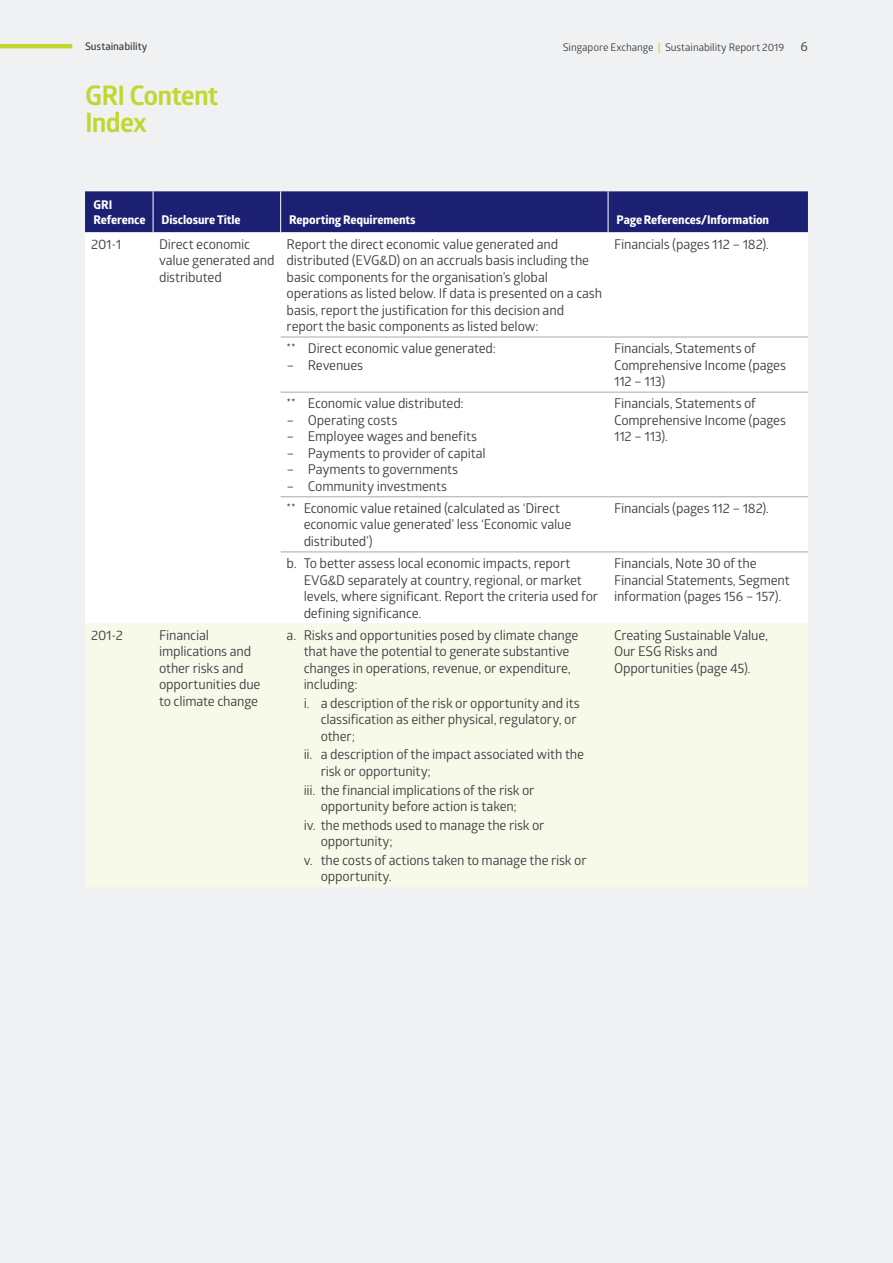
<style>
.page{position:relative;width:893px;height:1263px;background:#f0f1f2}
.page>*{position:absolute;margin:0;border:0;box-sizing:border-box;transform-origin:0 0}
.Section_Title__cont{font:700 27px "Glober";letter-spacing:-.035em;color:#c1d72f}
.TB_body{font:13.5px/16.5px "Glober";letter-spacing:-.015em;color:#3e3e3f}
.TB_body_indent_1{font:13.5px/16.5px "Glober";letter-spacing:-.015em;color:#3e3e3f}
.TB_body_indent_2{font:13.5px/16.5px "Glober";letter-spacing:-.015em;color:#3e3e3f}
.TB_top_hdr_1{font:700 12px/15px "Globerx";letter-spacing:-.01em;color:#fff}
.t1{font:10.5px "Glober";letter-spacing:-.005em;color:#3e3e3f}
.t2{font:600 10.5px "Glober";letter-spacing:-.005em;color:#3e3e3f}
.s1{font-weight:600;color:#c6da43}
.s2{font-size:13.5px}
</style>
<div class="page">
<div style="left:85px;top:191px;width:723px;height:41px;background:#1c2072"></div>
<div style="left:85px;top:232px;width:723px;height:391px;background:#fff"></div>
<hr style="left:281px;top:337px;width:327px;height:1px;background:#a8a9ad">
<hr style="left:608px;top:337px;width:200px;height:1px;background:#a8a9ad">
<hr style="left:281px;top:392px;width:327px;height:1px;background:#a8a9ad">
<hr style="left:608px;top:392px;width:200px;height:1px;background:#a8a9ad">
<hr style="left:281px;top:496px;width:327px;height:1px;background:#a8a9ad">
<hr style="left:608px;top:496px;width:200px;height:1px;background:#a8a9ad">
<hr style="left:281px;top:551px;width:327px;height:1px;background:#a8a9ad">
<hr style="left:608px;top:551px;width:200px;height:1px;background:#a8a9ad">
<hr style="left:153px;top:191px;width:1px;height:41px;background:#fff">
<hr style="left:280px;top:191px;width:1px;height:41px;background:#fff">
<hr style="left:608px;top:191px;width:1px;height:41px;background:#fff">
<hr style="left:0;top:44px;width:72px;height:4px;background:#c1d72f">
<p class="t2" style="left:85px;top:39px;width:64px">Sustainability</p>
<p class="t1" style="left:563px;top:40px;width:247px">Singapore Exchange <span class="s1">|</span> Sustainability Report 2019 <span class="s2">6</span></p>
<p class="Section_Title__cont" style="left:85px;top:77px;width:135px">GRI Content</p>
<p class="Section_Title__cont" style="left:85px;top:104px;width:63px">Index</p>
<p class="TB_top_hdr_1" style="left:94px;top:197px;width:53px">GRI<br>Reference</p>
<p class="TB_top_hdr_1" style="left:162px;top:212px;width:80px">Disclosure Title</p>
<p class="TB_top_hdr_1" style="left:289px;top:212px;width:128px">Reporting Requirements</p>
<p class="TB_top_hdr_1" style="left:617px;top:212px;width:154px">Page References/Information</p>
<p class="TB_body" style="left:91px;top:235px;width:32px">201-1</p>
<p class="TB_body" style="left:159px;top:235px;width:117px">Direct economic value generated and distributed</p>
<p class="TB_body" style="left:287px;top:235px;width:317px">Report the direct economic value generated and distributed (EVG&amp;D) on an accruals basis including the basic components for the organisation’s global operations as listed below. If data is presented on a cash basis, report the justification for this decision and report the basic components as listed below:</p>
<p class="TB_body" style="left:614px;top:235px;width:156px">Financials (pages 112 – 182).</p>
<p class="TB_body" style="left:287px;top:339px;width:211px">** Direct economic value generated:</p>
<p class="TB_body" style="left:287px;top:356px;width:78px">– Revenues</p>
<p class="TB_body" style="left:614px;top:339px;width:173px">Financials, Statements of<br>Comprehensive Income (pages<br>112 – 113)</p>
<p class="TB_body" style="left:287px;top:395px;width:178px">** Economic value distributed:</p>
<p class="TB_body" style="left:287px;top:411px;width:112px">– Operating costs</p>
<p class="TB_body" style="left:287px;top:428px;width:192px">– Employee wages and benefits</p>
<p class="TB_body" style="left:287px;top:444px;width:201px">– Payments to provider of capital</p>
<p class="TB_body" style="left:287px;top:461px;width:173px">– Payments to governments</p>
<p class="TB_body" style="left:287px;top:477px;width:162px">– Community investments</p>
<p class="TB_body" style="left:614px;top:395px;width:173px">Financials, Statements of<br>Comprehensive Income (pages<br>112 – 113).</p>
<p class="TB_body_indent_1" style="left:304px;top:499px;width:269px;text-indent:-17px">** Economic value retained (calculated as ‘Direct economic value generated’ less ‘Economic value distributed’)</p>
<p class="TB_body" style="left:614px;top:499px;width:156px">Financials (pages 112 – 182).</p>
<p class="TB_body_indent_1" style="left:304px;top:554px;width:296px;text-indent:-17px">b. To better assess local economic impacts, report EVG&amp;D separately at country, regional, or market levels, where significant. Report the criteria used for defining significance.</p>
<p class="TB_body" style="left:614px;top:554px;width:177px">Financials, Note 30 of the<br>Financial Statements, Segment information (pages 156 – 157).</p>
<p class="TB_body" style="left:91px;top:626px;width:33px">201-2</p>
<p class="TB_body" style="left:159px;top:626px;width:103px">Financial implications and other risks and opportunities due to climate change</p>
<p class="TB_body_indent_1" style="left:304px;top:626px;width:276px;text-indent:-17px">a. Risks and opportunities posed by climate change that have the potential to generate substantive changes in operations, revenue, or expenditure, including:</p>
<p class="TB_body_indent_2" style="left:321px;top:694px;width:261px;text-indent:-17px">i. a description of the risk or opportunity and its classification as either physical, regulatory, or other;</p>
<p class="TB_body_indent_2" style="left:321px;top:746px;width:265px;text-indent:-17px">ii. a description of the impact associated with the risk or opportunity;</p>
<p class="TB_body_indent_2" style="left:304px;top:781px;width:232px;text-align:center">iii. the financial implications of the risk or opportunity before action is taken;</p>
<p class="TB_body_indent_2" style="left:321px;top:816px;width:225px;text-indent:-17px">iv. the methods used to manage the risk or opportunity;</p>
<p class="TB_body_indent_2" style="left:321px;top:851px;width:267px;text-indent:-17px">v. the costs of actions taken to manage the risk or opportunity.</p>
<p class="TB_body" style="left:614px;top:626px;width:155px">Creating Sustainable Value,<br>Our ESG Risks and</p>
<p class="TB_body" style="left:614px;top:659px;width:138px">Opportunities (page 45).</p>
</div>
